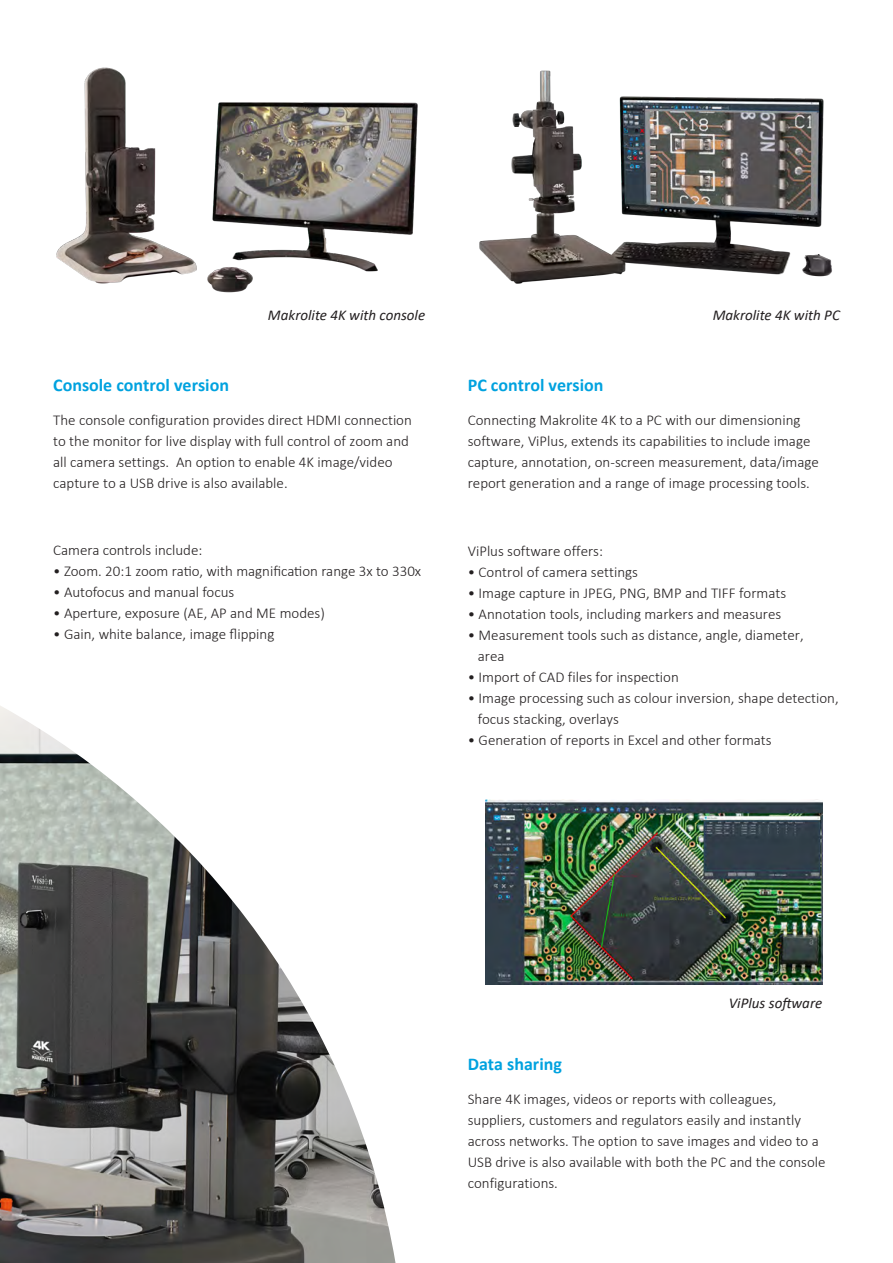
<style>
.page{position:relative;width:893px;height:1263px;background:#fff}
.page>*{position:absolute;margin:0;border:0;box-sizing:border-box;transform-origin:0 0}
.t1{font:700 18px "Calibri";color:#00a2df}
.t2{font:300 15px/21px "Calibri";color:#231f20}
.t3{font:italic 15px "Calibri";color:#231f20}
</style>
<div class="page">
<img style="left:0;top:706px;width:395px;height:557px">
<img style="left:56px;top:67px;width:362px;height:226px">
<img style="left:479px;top:70px;width:353px;height:214px">
<img style="left:485px;top:800px;width:337px;height:184px">
<p class="t3" style="left:268px;top:305px;width:159px">Makrolite 4K with console</p>
<p class="t3" style="left:713px;top:305px;width:129px">Makrolite 4K with PC</p>
<p class="t1" style="left:53px;top:372px;width:177px">Console control version</p>
<p class="t2" style="left:53px;top:409px;width:360px">The console configuration provides direct HDMI connection to the monitor for live display with full control of zoom and all camera settings. An option to enable 4K image/video capture to a USB drive is also available.</p>
<p class="t2" style="left:53px;top:539px;width:151px">Camera controls include:</p>
<p class="t2" style="left:53px;top:560px;width:370px">• Zoom. 20:1 zoom ratio, with magnification range 3x to 330x</p>
<p class="t2" style="left:53px;top:581px;width:183px">• Autofocus and manual focus</p>
<p class="t2" style="left:53px;top:602px;width:273px">• Aperture, exposure (AE, AP and ME modes)</p>
<p class="t2" style="left:53px;top:623px;width:223px">• Gain, white balance, image flipping</p>
<p class="t1" style="left:468px;top:372px;width:137px">PC control version</p>
<p class="t2" style="left:468px;top:409px;width:353px">Connecting Makrolite 4K to a PC with our dimensioning software, ViPlus, extends its capabilities to include image capture, annotation, on-screen measurement, data/image report generation and a range of image processing tools.</p>
<p class="t2" style="left:468px;top:540px;width:137px">ViPlus software offers:</p>
<p class="t2" style="left:468px;top:561px;width:172px">• Control of camera settings</p>
<p class="t2" style="left:468px;top:582px;width:320px">• Image capture in JPEG, PNG, BMP and TIFF formats</p>
<p class="t2" style="left:468px;top:603px;width:315px">• Annotation tools, including markers and measures</p>
<p class="t2" style="left:478px;top:624px;width:327px;text-indent:-10px">• Measurement tools such as distance, angle, diameter, area</p>
<p class="t2" style="left:468px;top:666px;width:213px">• Import of CAD files for inspection</p>
<p class="t2" style="left:478px;top:687px;width:362px;text-indent:-10px">• Image processing such as colour inversion, shape detection, focus stacking, overlays</p>
<p class="t2" style="left:468px;top:729px;width:305px">• Generation of reports in Excel and other formats</p>
<p class="t3" style="left:729px;top:993px;width:95px">ViPlus software</p>
<p class="t1" style="left:468px;top:1051px;width:96px">Data sharing</p>
<p class="t2" style="left:468px;top:1088px;width:359px">Share 4K images, videos or reports with colleagues, suppliers, customers and regulators easily and instantly across networks. The option to save images and video to a USB drive is also available with both the PC and the console configurations.</p>
</div>
